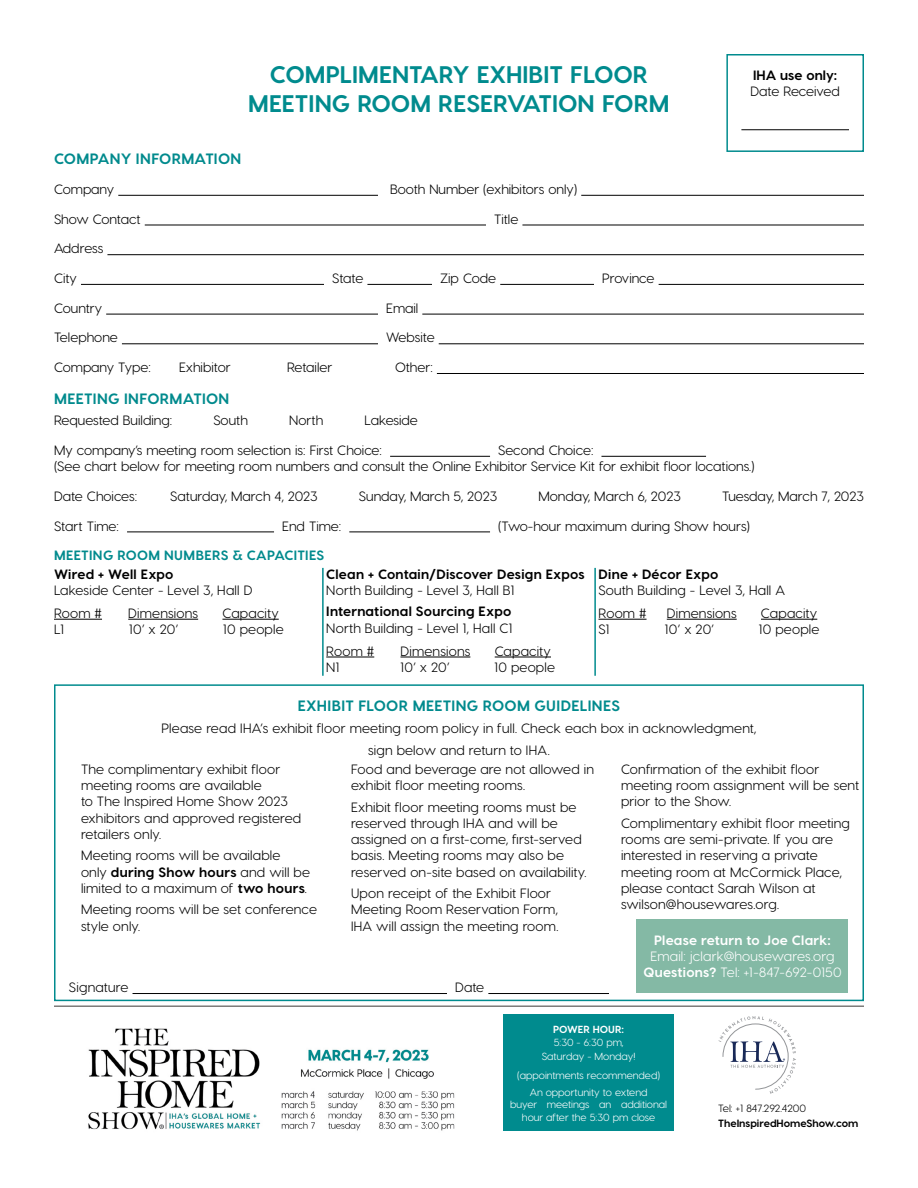
<style>
.page{position:relative;width:918px;height:1188px;background:#fff}
.page>*{position:absolute;margin:0;border:0;box-sizing:border-box;transform-origin:0 0}
.t1{font:700 24px/28.8px "Visby CF";color:#008b8e;text-align:center}
.t2{font:700 15px "Visby CF";letter-spacing:.02em;color:#008a8d}
.t3{font:13.5px/16.2px "Visby CF";letter-spacing:.005em;color:#000}
.t4{font:700 13.5px "Visby CF";letter-spacing:.015em;color:#000}
.t5{font:13.5px/16.2px "Visby CF";letter-spacing:.01em;color:#fff;text-align:center}
.t6{font:700 13.5px "Visby CF";letter-spacing:.015em;color:#008a8d}
.t7{font:700 13.5px "Visby CF";letter-spacing:.01em;color:#fff}
.t8{font:700 10.5px "Visby CF";color:#000}
.t9{font:10.5px "Visby CF";color:#000}
.t10{font:10.35px/14.5px "Visby CF";color:#fff;text-align:center}
.t11{font:700 10.35px "Visby CF";color:#fff}
.s1{font-weight:700}
</style>
<div class="page">
<img style="left:88px;top:1028px;width:367px;height:103px">
<div style="left:504px;top:1015px;width:170px;height:116px;background:#008b8e"></div>
<svg style="left:718px;top:1016px;width:78px;height:78px"></svg>
<hr style="left:54px;top:1005px;width:810px;height:2px;background:#7c7b79">
<hr style="left:133px;top:993px;width:314px;height:1px;background:#000">
<hr style="left:488px;top:993px;width:121px;height:1px;background:#000">
<div style="left:54px;top:684px;width:810px;height:317px;border:2px solid #008b8e"></div>
<div style="left:637px;top:919px;width:211px;height:73px;background:#84b9a5"></div>
<hr style="left:741px;top:129px;width:108px;height:1px;background:#000">
<div style="left:726px;top:54px;width:138px;height:98px;border:2px solid #008b8e"></div>
<hr style="left:118px;top:195px;width:260px;height:1px;background:#000">
<hr style="left:581px;top:195px;width:283px;height:1px;background:#000">
<hr style="left:145px;top:225px;width:341px;height:1px;background:#000">
<hr style="left:522px;top:225px;width:342px;height:1px;background:#000">
<hr style="left:107px;top:254px;width:757px;height:1px;background:#000">
<hr style="left:81px;top:284px;width:243px;height:1px;background:#000">
<hr style="left:367px;top:284px;width:65px;height:1px;background:#000">
<hr style="left:500px;top:284px;width:94px;height:1px;background:#000">
<hr style="left:659px;top:284px;width:205px;height:1px;background:#000">
<hr style="left:106px;top:314px;width:272px;height:1px;background:#000">
<hr style="left:422px;top:314px;width:442px;height:1px;background:#000">
<hr style="left:122px;top:343px;width:256px;height:1px;background:#000">
<hr style="left:439px;top:343px;width:425px;height:1px;background:#000">
<hr style="left:437px;top:373px;width:427px;height:1px;background:#000">
<hr style="left:390px;top:456px;width:100px;height:1px;background:#000">
<hr style="left:601px;top:456px;width:105px;height:1px;background:#000">
<hr style="left:127px;top:532px;width:147px;height:1px;background:#000">
<hr style="left:349px;top:532px;width:141px;height:1px;background:#000">
<hr style="left:54px;top:619px;width:48px;height:1px;background:#000">
<hr style="left:128px;top:619px;width:70px;height:1px;background:#000">
<hr style="left:222px;top:619px;width:57px;height:1px;background:#000">
<hr style="left:326px;top:657px;width:48px;height:1px;background:#000">
<hr style="left:400px;top:657px;width:70px;height:1px;background:#000">
<hr style="left:495px;top:657px;width:56px;height:1px;background:#000">
<hr style="left:598px;top:619px;width:49px;height:1px;background:#000">
<hr style="left:667px;top:619px;width:70px;height:1px;background:#000">
<hr style="left:761px;top:619px;width:56px;height:1px;background:#000">
<hr style="left:322px;top:568px;width:2px;height:108px;background:#008b8e">
<hr style="left:594px;top:568px;width:2px;height:108px;background:#008b8e">
<h1 class="t1" style="left:248px;top:60px;width:423px">COMPLIMENTARY EXHIBIT FLOOR<br>MEETING ROOM RESERVATION FORM</h1>
<p class="t4" style="left:753px;top:67px;width:86px">IHA use only:</p>
<p class="t3" style="left:751px;top:83px;width:91px">Date Received</p>
<p class="t2" style="left:54px;top:150px;width:189px">COMPANY INFORMATION</p>
<p class="t3" style="left:54px;top:181px;width:62px">Company</p>
<p class="t3" style="left:390px;top:181px;width:189px">Booth Number (exhibitors only)</p>
<p class="t3" style="left:54px;top:211px;width:88px">Show Contact</p>
<p class="t3" style="left:494px;top:211px;width:26px">Title</p>
<p class="t3" style="left:54px;top:240px;width:51px">Address</p>
<p class="t3" style="left:54px;top:270px;width:24px">City</p>
<p class="t3" style="left:332px;top:270px;width:33px">State</p>
<p class="t3" style="left:440px;top:270px;width:58px">Zip Code</p>
<p class="t3" style="left:602px;top:270px;width:54px">Province</p>
<p class="t3" style="left:54px;top:300px;width:50px">Country</p>
<p class="t3" style="left:386px;top:300px;width:34px">Email</p>
<p class="t3" style="left:54px;top:330px;width:65px">Telephone</p>
<p class="t3" style="left:386px;top:330px;width:50px">Website</p>
<p class="t3" style="left:54px;top:359px;width:98px">Company Type:</p>
<p class="t3" style="left:179px;top:359px;width:53px">Exhibitor</p>
<p class="t3" style="left:287px;top:359px;width:47px">Retailer</p>
<p class="t3" style="left:395px;top:359px;width:39px">Other:</p>
<p class="t2" style="left:54px;top:389px;width:177px">MEETING INFORMATION</p>
<p class="t3" style="left:54px;top:412px;width:120px">Requested Building:</p>
<p class="t3" style="left:213px;top:412px;width:36px">South</p>
<p class="t3" style="left:289px;top:412px;width:36px">North</p>
<p class="t3" style="left:54px;top:406px;width:365px;line-height:29.7px;text-indent:311px">Lakeside<br>My company’s meeting room selection is: First Choice:</p>
<p class="t3" style="left:54px;top:442px;width:702px;text-indent:444px">Second Choice:<br>(See chart below for meeting room numbers and consult the Online Exhibitor Service Kit for exhibit floor locations.)</p>
<p class="t3" style="left:54px;top:488px;width:85px">Date Choices:</p>
<p class="t3" style="left:170px;top:488px;width:149px">Saturday, March 4, 2023</p>
<p class="t3" style="left:359px;top:488px;width:140px">Sunday, March 5, 2023</p>
<p class="t3" style="left:538px;top:488px;width:144px">Monday, March 6, 2023</p>
<p class="t3" style="left:722px;top:488px;width:143px">Tuesday, March 7, 2023</p>
<p class="t3" style="left:54px;top:518px;width:66px">Start Time:</p>
<p class="t3" style="left:282px;top:518px;width:61px">End Time:</p>
<p class="t3" style="left:498px;top:518px;width:253px">(Two-hour maximum during Show hours)</p>
<p class="t6" style="left:54px;top:547px;width:272px">MEETING ROOM NUMBERS &amp; CAPACITIES</p>
<p class="t4" style="left:54px;top:565px;width:121px">Wired + Well Expo</p>
<p class="t3" style="left:54px;top:579px;width:200px;line-height:23px">Lakeside Center - Level 3, Hall D<br>Room #</p>
<p class="t4" style="left:326px;top:565px;width:260px">Clean + Contain/Discover Design Expos</p>
<p class="t3" style="left:326px;top:582px;width:190px">North Building - Level 3, Hall B1</p>
<p class="t4" style="left:326px;top:603px;width:187px">International Sourcing Expo</p>
<p class="t3" style="left:326px;top:616px;width:188px;line-height:23px">North Building - Level 1, Hall C1<br>Room #</p>
<p class="t4" style="left:598px;top:565px;width:121px">Dine + Décor Expo</p>
<p class="t3" style="left:598px;top:579px;width:188px;line-height:23px">South Building - Level 3, Hall A<br>Room #</p>
<p class="t3" style="left:128px;top:605px;width:71px">Dimensions</p>
<p class="t3" style="left:222px;top:605px;width:58px">Capacity</p>
<p class="t3" style="left:667px;top:605px;width:71px">Dimensions</p>
<p class="t3" style="left:761px;top:605px;width:58px">Capacity</p>
<p class="t3" style="left:598px;top:621px;width:13px">S1</p>
<p class="t3" style="left:665px;top:621px;width:51px">10’ x 20’</p>
<p class="t3" style="left:759px;top:621px;width:62px">10 people</p>
<p class="t3" style="left:54px;top:621px;width:12px">L1</p>
<p class="t3" style="left:129px;top:621px;width:51px">10’ x 20’</p>
<p class="t3" style="left:223px;top:621px;width:62px">10 people</p>
<p class="t3" style="left:400px;top:643px;width:71px">Dimensions</p>
<p class="t3" style="left:495px;top:643px;width:58px">Capacity</p>
<p class="t3" style="left:326px;top:659px;width:15px">N1</p>
<p class="t3" style="left:400px;top:659px;width:51px">10’ x 20’</p>
<p class="t3" style="left:494px;top:659px;width:62px">10 people</p>
<p class="t2" style="left:298px;top:697px;width:324px">EXHIBIT FLOOR MEETING ROOM GUIDELINES</p>
<p class="t3" style="left:162px;top:717px;width:596px;line-height:21.6px;text-align:center">Please read IHA’s exhibit floor meeting room policy in full. Check each box in acknowledgment, sign below and return to IHA.</p>
<p class="t3" style="left:81px;top:761px;width:222px">The complimentary exhibit floor meeting rooms are available<br>to The Inspired Home Show 2023 exhibitors and approved registered retailers only.</p>
<p class="t3" style="left:81px;top:847px;width:231px">Meeting rooms will be available<br>only <span class="s1">during Show hours</span> and will be limited to a maximum of <span class="s1">two hours</span>.</p>
<p class="t3" style="left:81px;top:901px;width:238px">Meeting rooms will be set conference style only.</p>
<p class="t3" style="left:351px;top:761px;width:245px">Food and beverage are not allowed in exhibit floor meeting rooms.</p>
<p class="t3" style="left:351px;top:799px;width:237px">Exhibit floor meeting rooms must be reserved through IHA and will be assigned on a first-come, first-served basis. Meeting rooms may also be reserved on-site based on availability.</p>
<p class="t3" style="left:351px;top:885px;width:209px">Upon receipt of the Exhibit Floor<br>Meeting Room Reservation Form,<br>IHA will assign the meeting room.</p>
<p class="t3" style="left:69px;top:979px;width:61px">Signature</p>
<p class="t3" style="left:455px;top:979px;width:31px">Date</p>
<p class="t3" style="left:621px;top:761px;width:240px">Confirmation of the exhibit floor meeting room assignment will be sent prior to the Show.</p>
<p class="t3" style="left:621px;top:815px;width:230px">Complimentary exhibit floor meeting rooms are semi-private. If you are interested in reserving a private meeting room at McCormick Place, please contact Sarah Wilson at swilson@housewares.org.</p>
<p class="t7" style="left:654px;top:932px;width:178px">Please return to Joe Clark:</p>
<p class="t5" style="left:643px;top:948px;width:200px">Email: jclark@housewares.org<br><span class="s1">Questions?</span> Tel: +1-847-692-0150</p>
<p class="t11" style="left:553px;top:1023px;width:72px">POWER HOUR:</p>
<p class="t10" style="left:542px;top:1035px;width:95px">5:30 - 6:30 pm,<br>Saturday - Monday!</p>
<p class="t10" style="left:517px;top:1067px;width:144px;line-height:16.6px">(appointments recommended)<br>An opportunity to extend</p>
<p class="t10" style="left:510px;top:1098px;width:159px;line-height:12.3px">buyer meetings an additional hour after the 5:30 pm close</p>
<p class="t9" style="left:718px;top:1102px;width:89px">Tel: +1 847.292.4200</p>
<p class="t8" style="left:718px;top:1117px;width:142px">TheInspiredHomeShow.com</p>
</div>
